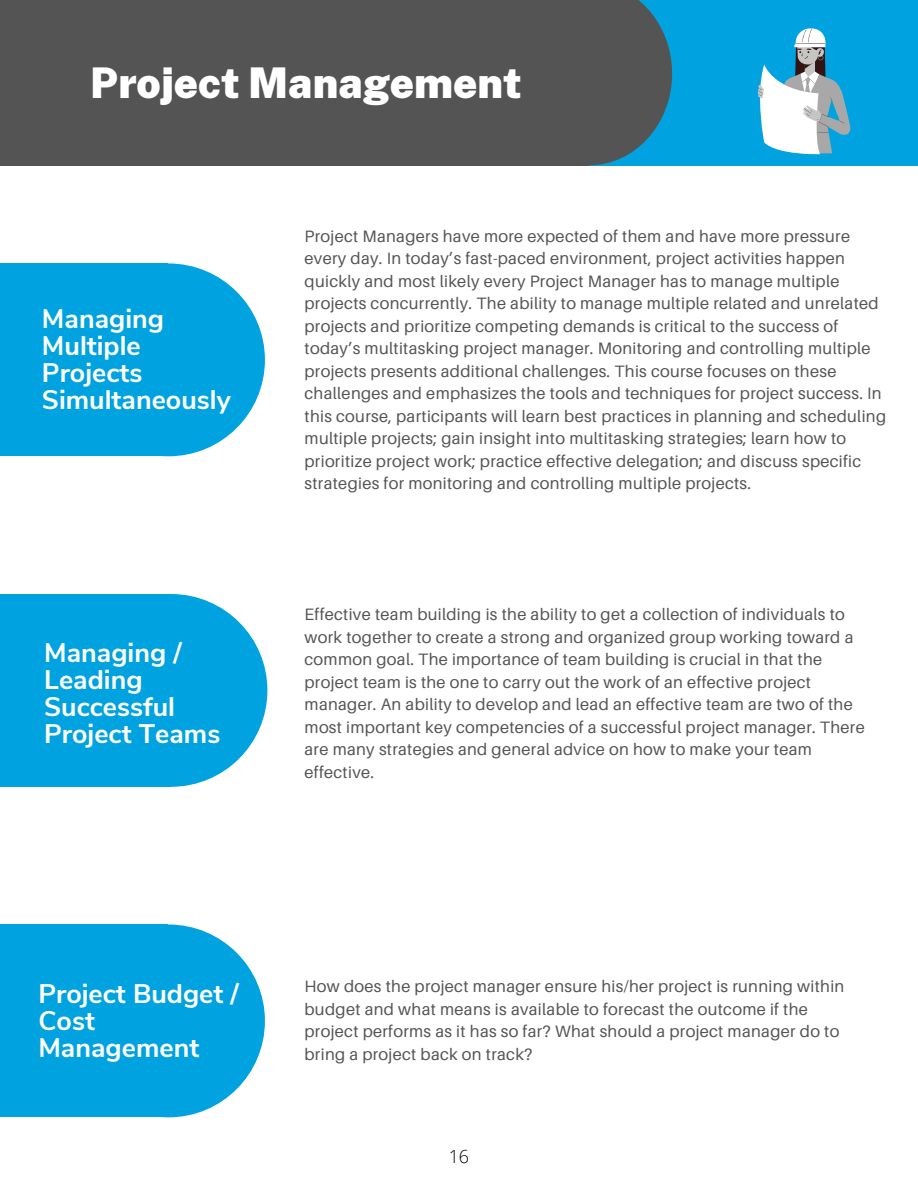
<style>
.page{position:relative;width:918px;height:1188px;background:#fff}
.page>*{position:absolute;margin:0;border:0;box-sizing:border-box;transform-origin:0 0}
.t1{font:900 42.3px "Public Sans";color:#fff}
.t2{font:700 26.85px/27px "Nunito Sans";color:#fff}
.t3{font:300 18px "Open Sans";color:#000}
.t4{font:16.5px/22.5px "Aileron";letter-spacing:.02em;color:#545454}
</style>
<div class="page">
<div style="left:0;top:263px;width:168px;height:193px;background:#00a3e0"></div>
<div style="left:72px;top:263px;width:193px;height:193px;background:#00a3e0;border-radius:50%"></div>
<div style="left:0;top:594px;width:171px;height:193px;background:#00a3e0"></div>
<div style="left:75px;top:594px;width:192px;height:193px;background:#00a3e0;border-radius:50%"></div>
<div style="left:0;top:925px;width:168px;height:192px;background:#00a3e0"></div>
<div style="left:72px;top:925px;width:193px;height:192px;background:#00a3e0;border-radius:50%"></div>
<div style="left:589px;top:0;width:329px;height:165px;background:#00a3e0"></div>
<div style="left:0;top:0;width:589px;height:166px;background:#545454"></div>
<svg style="left:589px;top:0;width:83px;height:165px"></svg>
<svg style="left:757px;top:28px;width:93px;height:127px"></svg>
<h1 class="t1" style="left:90px;top:58px;width:433px">Project Management</h1>
<h2 class="t2" style="left:42px;top:306px;width:190px">Managing<br>Multiple<br>Projects<br>Simultaneously</h2>
<h2 class="t2" style="left:44px;top:640px;width:178px">Managing /<br>Leading<br>Successful<br>Project Teams</h2>
<p class="t4" style="left:305px;top:224px;width:583px">Project Managers have more expected of them and have more pressure every day. In today’s fast-paced environment, project activities happen quickly and most likely every Project Manager has to manage multiple projects concurrently. The ability to manage multiple related and unrelated projects and prioritize competing demands is critical to the success of today’s multitasking project manager. Monitoring and controlling multiple projects presents additional challenges. This course focuses on these challenges and emphasizes the tools and techniques for project success. In this course, participants will learn best practices in planning and scheduling multiple projects; gain insight into multitasking strategies; learn how to prioritize project work; practice effective delegation; and discuss specific strategies for monitoring and controlling multiple projects.</p>
<p class="t4" style="left:305px;top:603px;width:562px">Effective team building is the ability to get a collection of individuals to work together to create a strong and organized group working toward a common goal. The importance of team building is crucial in that the project team is the one to carry out the work of an effective project manager. An ability to develop and lead an effective team are two of the most important key competencies of a successful project manager. There are many strategies and general advice on how to make your team effective.</p>
<h2 class="t2" style="left:38px;top:981px;width:202px">Project Budget /<br>Cost<br>Management</h2>
<p class="t4" style="left:305px;top:975px;width:541px">How does the project manager ensure his/her project is running within budget and what means is available to forecast the outcome if the project performs as it has so far? What should a project manager do to bring a project back on track?</p>
<p class="t3" style="left:449px;top:1144px;width:22px">16</p>
</div>
